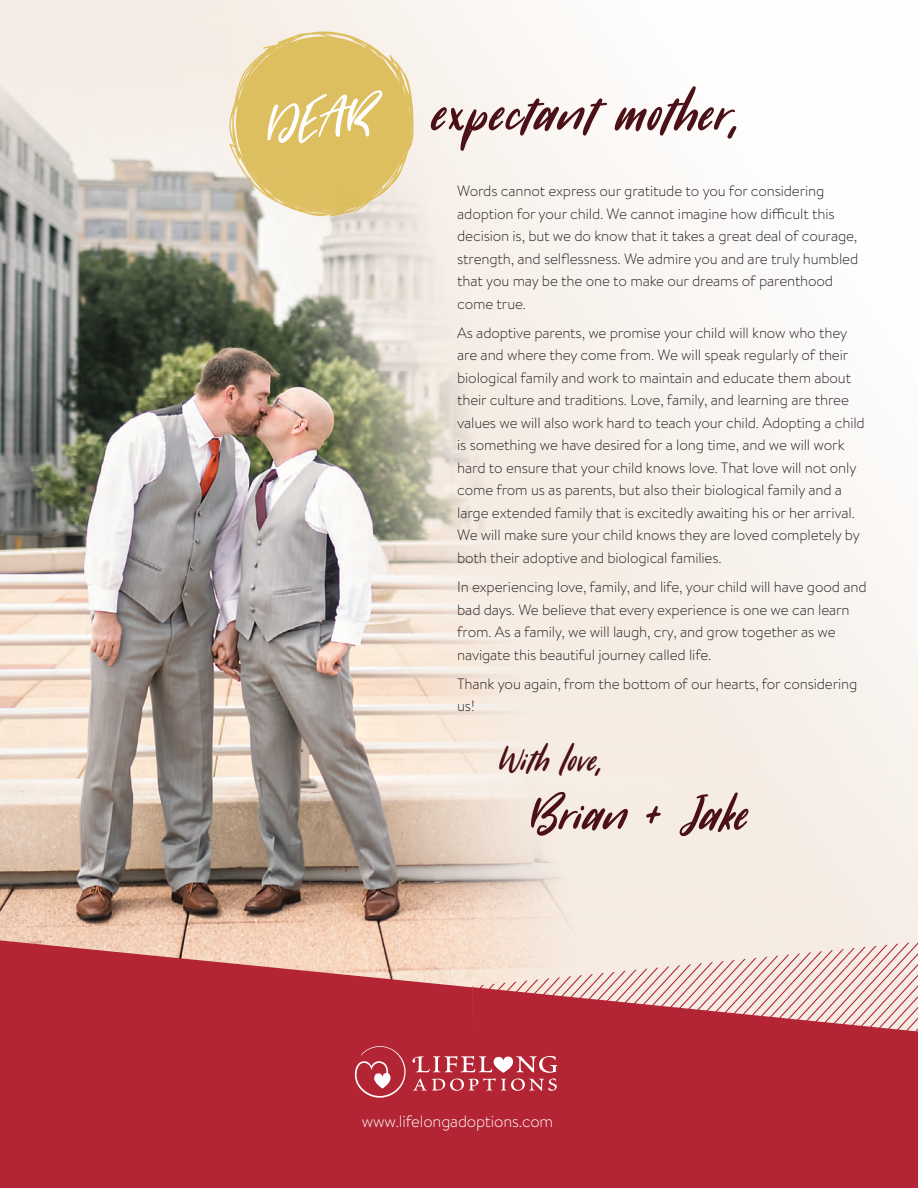
<style>
.page{position:relative;width:918px;height:1188px;background:#fff}
.page>*{position:absolute;margin:0;border:0;box-sizing:border-box;transform-origin:0 0}
.t1{font:68.85px "Sugarstyle Millenial";letter-spacing:.01em;color:#4b1117}
.t2{font:63px "Sugarstyle Millenial";color:#4b1117}
.t3{font:62.55px "Sugarstyle Millenial";color:#fff}
.t4{font:43.5px "Sugarstyle Millenial";color:#4b1117}
.t5{font:300 16.5px "Brandon Text";letter-spacing:-.01em;color:#fff}
.t6{font:300 15px/22.5px "Brandon Text";letter-spacing:-.01em;color:#231f20}
</style>
<div class="page">
<img style="left:0;top:0;width:918px;height:965px">
<svg style="left:669px;top:987px;width:249px;height:201px;background:#bb3f4b"></svg>
<svg style="left:0;top:940px;width:473px;height:26px;background:#e1a497"></svg>
<svg style="left:0;top:966px;width:669px;height:222px;background:#b7313e"></svg>
<svg style="left:229px;top:31px;width:185px;height:186px;background:#e8dcc1"></svg>
<div style="left:236px;top:36px;width:174px;height:174px;background:#debf60;border-radius:50%"></div>
<h3 class="t3" style="left:262px;top:82px;width:108px;rotate:-6deg">DEAR</h3>
<h1 class="t1" style="left:432px;top:67px;width:309px">expectant mother,</h1>
<p class="t6" style="left:457px;top:179px;width:403px">Words cannot express our gratitude to you for considering adoption for your child. We cannot imagine how difficult this decision is, but we do know that it takes a great deal of courage, strength, and selflessness. We admire you and are truly humbled that you may be the one to make our dreams of parenthood come true.</p>
<p class="t6" style="left:457px;top:321px;width:409px">As adoptive parents, we promise your child will know who they are and where they come from. We will speak regularly of their biological family and work to maintain and educate them about their culture and traditions. Love, family, and learning are three values we will also work hard to teach your child. Adopting a child is something we have desired for a long time, and we will work hard to ensure that your child knows love. That love will not only come from us as parents, but also their biological family and a large extended family that is excitedly awaiting his or her arrival.<br>We will make sure your child knows they are loved completely by both their adoptive and biological families.</p>
<p class="t6" style="left:457px;top:575px;width:411px">In experiencing love, family, and life, your child will have good and bad days. We believe that every experience is one we can learn from. As a family, we will laugh, cry, and grow together as we navigate this beautiful journey called life.</p>
<p class="t6" style="left:457px;top:672px;width:402px">Thank you again, from the bottom of our hearts, for considering us!</p>
<h3 class="t4" style="left:500px;top:731px;width:104px">With love,</h3>
<h2 class="t2" style="left:531px;top:772px;width:219px">Brian + Jake</h2>
<p class="t5" style="left:362px;top:1110px;width:193px">www.lifelongadoptions.com</p>
</div>
